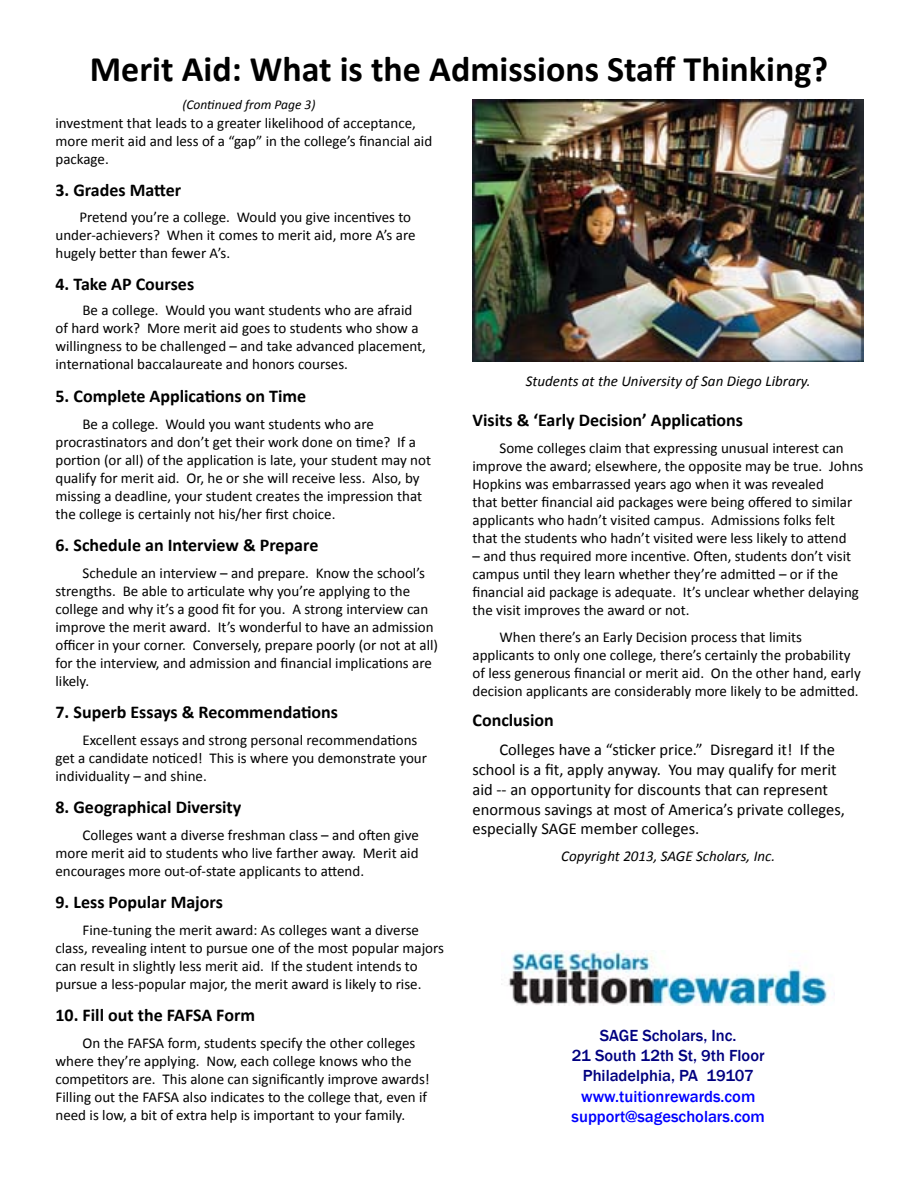
<style>
.page{position:relative;width:918px;height:1188px;background:#fff}
.page>*{position:absolute;margin:0;border:0;box-sizing:border-box;transform-origin:0 0}
.t1{font:700 36px "Calibri";color:#000}
.t2{font:700 18px "Calibri";color:#000}
.t3{font:16.5px/19.8px "Calibri";color:#000}
.t4{font:500 16.5px/19.8px "Franklin Gothic";color:#000080;text-align:center}
.t5{font:500 16.5px/19.8px "Franklin Gothic";color:#00f;text-align:center}
.t6{font:15px/18px "Calibri";color:#000}
.t7{font:italic 15px "Calibri";color:#000}
.t8{font:italic 13.5px "Calibri";color:#000}
</style>
<div class="page">
<img style="left:507px;top:950px;width:328px;height:55px">
<img style="left:472px;top:99px;width:392px;height:263px">
<h1 class="t1" style="left:90px;top:46px;width:740px">Merit Aid: What is the Admissions Staff Thinking?</h1>
<p class="t8" style="left:182px;top:95px;width:135px">(Continued from Page 3)</p>
<p class="t6" style="left:56px;top:114px;width:378px">investment that leads to a greater likelihood of acceptance, more merit aid and less of a “gap” in the college’s financial aid package.</p>
<p class="t2" style="left:56px;top:179px;width:127px">3. Grades Matter</p>
<p class="t6" style="left:56px;top:208px;width:362px;text-indent:24px">Pretend you’re a college. Would you give incentives to under-achievers? When it comes to merit aid, more A’s are hugely better than fewer A’s.</p>
<p class="t2" style="left:56px;top:272px;width:140px">4. Take AP Courses</p>
<p class="t6" style="left:56px;top:302px;width:372px;text-indent:27px">Be a college. Would you want students who are afraid of hard work? More merit aid goes to students who show a willingness to be challenged – and take advanced placement, international baccalaureate and honors courses.</p>
<p class="t2" style="left:56px;top:384px;width:252px">5. Complete Applications on Time</p>
<p class="t6" style="left:56px;top:415px;width:377px;text-indent:27px">Be a college. Would you want students who are procrastinators and don’t get their work done on time? If a portion (or all) of the application is late, your student may not qualify for merit aid. Or, he or she will receive less. Also, by missing a deadline, your student creates the impression that the college is certainly not his/her first choice.</p>
<p class="t2" style="left:56px;top:533px;width:264px">6. Schedule an Interview &amp; Prepare</p>
<p class="t6" style="left:56px;top:564px;width:384px;text-indent:27px">Schedule an interview – and prepare. Know the school’s strengths. Be able to articulate why you’re applying to the college and why it’s a good fit for you. A strong interview can improve the merit award. It’s wonderful to have an admission officer in your corner. Conversely, prepare poorly (or not at all) for the interview, and admission and financial implications are likely.</p>
<p class="t2" style="left:56px;top:700px;width:284px">7. Superb Essays &amp; Recommendations</p>
<p class="t6" style="left:56px;top:731px;width:373px;text-indent:27px">Excellent essays and strong personal recommendations get a candidate noticed! This is where you demonstrate your individuality – and shine.</p>
<p class="t2" style="left:56px;top:795px;width:187px">8. Geographical Diversity</p>
<p class="t6" style="left:56px;top:826px;width:365px;text-align:justify;text-indent:27px">Colleges want a diverse freshman class – and often give more merit aid to students who live farther away. Merit aid encourages more out-of-state applicants to attend.</p>
<p class="t2" style="left:56px;top:890px;width:169px">9. Less Popular Majors</p>
<p class="t6" style="left:56px;top:921px;width:390px;text-indent:27px">Fine-tuning the merit award: As colleges want a diverse class, revealing intent to pursue one of the most popular majors can result in slightly less merit aid. If the student intends to pursue a less-popular major, the merit award is likely to rise.</p>
<p class="t2" style="left:56px;top:1004px;width:201px">10. Fill out the FAFSA Form</p>
<p class="t6" style="left:56px;top:1034px;width:376px;text-indent:27px">On the FAFSA form, students specify the other colleges where they’re applying. Now, each college knows who the competitors are. This alone can significantly improve awards!<br>Filling out the FAFSA also indicates to the college that, even if need is low, a bit of extra help is important to your family.</p>
<p class="t7" style="left:526px;top:370px;width:287px">Students at the University of San Diego Library.</p>
<p class="t2" style="left:472px;top:408px;width:272px">Visits &amp; ‘Early Decision’ Applications</p>
<p class="t6" style="left:472px;top:439px;width:393px;text-indent:27px">Some colleges claim that expressing unusual interest can improve the award; elsewhere, the opposite may be true. Johns Hopkins was embarrassed years ago when it was revealed<br>that better financial aid packages were being offered to similar applicants who hadn’t visited campus. Admissions folks felt that the students who hadn’t visited were less likely to attend</p>
<p class="t6" style="left:472px;top:547px;width:388px">– and thus required more incentive. Often, students don’t visit campus until they learn whether they’re admitted – or if the financial aid package is adequate. It’s unclear whether delaying the visit improves the award or not.</p>
<p class="t6" style="left:472px;top:628px;width:390px;text-indent:27px">When there’s an Early Decision process that limits applicants to only one college, there’s certainly the probability of less generous financial or merit aid. On the other hand, early decision applicants are considerably more likely to be admitted.</p>
<p class="t2" style="left:472px;top:709px;width:83px">Conclusion</p>
<p class="t3" style="left:473px;top:740px;width:374px;text-indent:27px">Colleges have a “sticker price.” Disregard it! If the school is a fit, apply anyway. You may qualify for merit aid -- an opportunity for discounts that can represent enormous savings at most of America’s private colleges, especially SAGE member colleges.</p>
<p class="t7" style="left:561px;top:846px;width:216px">Copyright 2013, SAGE Scholars, Inc.</p>
<p class="t4" style="left:572px;top:1026px;width:194px">SAGE Scholars, Inc.<br>21 South 12th St, 9th Floor<br>Philadelphia, PA 19107</p>
<p class="t5" style="left:572px;top:1087px;width:195px">www.tuitionrewards.com support@sagescholars.com</p>
</div>
